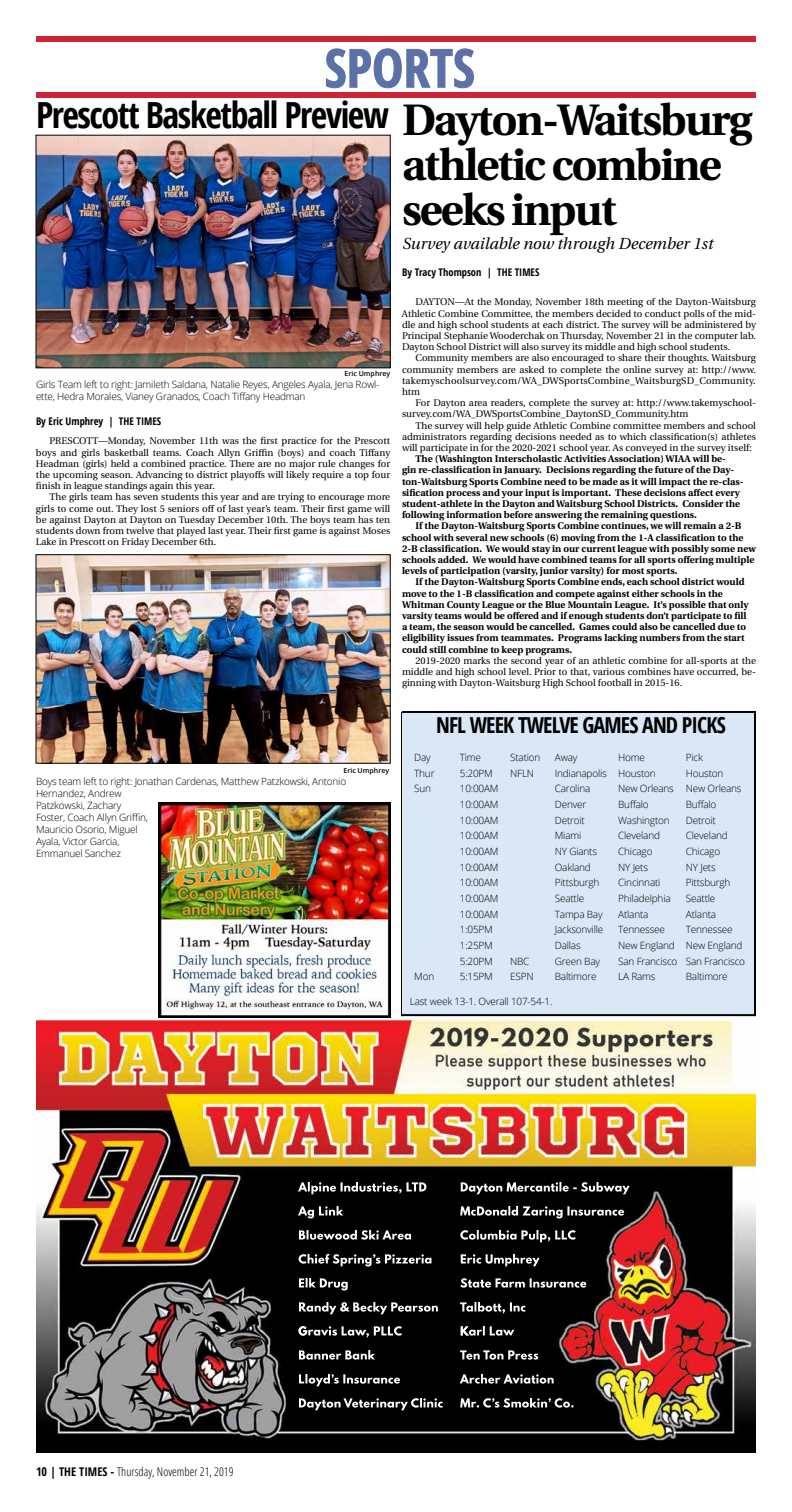
<style>
.page{position:relative;width:792px;height:1512px;background:#fff}
.page>*{position:absolute;margin:0;border:0;box-sizing:border-box;transform-origin:0 0}
.t1{font:700 condensed 53px "Open Sans";color:#5b71a7}
.t2{font:700 44px/45px "Heuristica";letter-spacing:-.04em;color:#000}
.t3{font:700 condensed 36px "Open Sans";letter-spacing:-.04em;color:#000}
.t4{font:700 condensed 22px "Open Sans";letter-spacing:-.04em;color:#000}
.t5{font:italic 16px "Heuristica";color:#000}
.t6{font:300 condensed 12px "Open Sans";color:#000}
.t7{font:700 condensed 10.5px "Open Sans";color:#000}
.t8{font:300 10px/12px "Open Sans";letter-spacing:-.02em;color:#000}
.t9{font:9.7px/11.2px "Heuristica";color:#000;text-align:justify}
.t10{font:700 9.7px/11.2px "Heuristica";color:#000}
.t11{font:600 7px "Open Sans";color:#000}
.s1{font-weight:700}
</style>
<div class="page">
<svg style="left:325px;top:48px;width:149px;height:41px"></svg>
<div style="left:36px;top:36px;width:720px;height:6px;background:#cd2438"></div>
<div style="left:36px;top:92px;width:720px;height:6px;background:#cd2438"></div>
<hr style="left:401px;top:712px;width:2px;height:304px;background:#000">
<img style="left:36px;top:1021px;width:720px;height:432px">
<div style="left:403px;top:711px;width:353px;height:304px;background:#d9e7f6"></div>
<hr style="left:402px;top:1014px;width:353px;height:2px;background:#000">
<hr style="left:402px;top:711px;width:354px;height:2px;background:#000">
<img style="left:38px;top:137px;width:351px;height:229px">
<div style="left:36px;top:135px;width:355px;height:233px;border:1px solid #000"></div>
<img style="left:38px;top:556px;width:351px;height:206px">
<div style="left:36px;top:554px;width:355px;height:210px;border:1px solid #000"></div>
<img style="left:158px;top:803px;width:233px;height:214px">
<hr style="left:754px;top:712px;width:2px;height:304px;background:#000">
<h1 class="t1" style="left:325px;top:31px;width:152px">SPORTS</h1>
<h3 class="t3" style="left:36px;top:90px;width:355px">Prescott Basketball Preview</h3>
<p class="t11" style="left:345px;top:369px;width:47px">Eric Umphrey</p>
<p class="t8" style="left:36px;top:378px;width:345px">Girls Team left to right: Jamileth Saldana, Natalie Reyes, Angeles Ayala, Jena Rowl&shy;ette, Hedra Morales, Vianey Granados, Coach Tiffany Headman</p>
<p class="t7" style="left:36px;top:414px;width:127px">By Eric Umphrey | THE TIMES</p>
<p class="t9" style="left:36px;top:436px;width:356px;text-indent:14px">PRESCOTT—Monday, November 11th was the first practice for the Prescott boys and girls basketball teams. Coach Allyn Griffin (boys) and coach Tiffany Headman (girls) held a combined practice. There are no major rule changes for the upcoming season. Advancing to district playoffs will likely require a top four finish in league standings again this year.</p>
<p class="t9" style="left:36px;top:492px;width:356px;text-indent:14px">The girls team has seven students this year and are trying to encourage more girls to come out. They lost 5 seniors off of last year’s team. Their first game will be against Dayton at Dayton on Tuesday December 10th. The boys team has ten students down from twelve that played last year. Their first game is against Moses Lake in Prescott on Friday December 6th.</p>
<h2 class="t2" style="left:402px;top:96px;width:352px">Dayton-Waitsburg athletic combine seeks input</h2>
<p class="t7" style="left:402px;top:265px;width:139px">By Tracy Thompson | THE TIMES</p>
<h3 class="t5" style="left:402px;top:232px;width:312px">Survey available now through December 1st</h3>
<p class="t9" style="left:402px;top:297px;width:356px;text-indent:14px">DAYTON—At the Monday, November 18th meeting of the Dayton-Waitsburg Athletic Combine Committee, the members decided to conduct polls of the mid&shy;dle and high school students at each district. The survey will be administered by Principal Stephanie Wooderchak on Thursday, November 21 in the computer lab.<br>Dayton School District will also survey its middle and high school students.</p>
<p class="t9" style="left:402px;top:353px;width:356px;text-indent:14px">Community members are also encouraged to share their thoughts. Waitsburg community members are asked to complete the online survey at: http://www. takemyschoolsurvey.com/WA_DWSportsCombine_WaitsburgSD_Community. htm</p>
<p class="t9" style="left:402px;top:397px;width:355px;text-indent:14px">For Dayton area readers, complete the survey at: http://www.takemyschool&shy;survey.com/WA_DWSportsCombine_DaytonSD_Community.htm</p>
<p class="t9" style="left:402px;top:420px;width:355px;text-indent:14px">The survey will help guide Athletic Combine committee members and school administrators regarding decisions needed as to which classification(s) athletes will participate in for the 2020-2021 school year. As conveyed in the survey itself:</p>
<p class="t10" style="left:402px;top:453px;width:343px;text-indent:14px">The (Washington Interscholastic Activities Association) WIAA will be-<br>gin re-classification in January. Decisions regarding the future of the Day&shy;ton-Waitsburg Sports Combine need to be made as it will impact the re-clas&shy;sification process and your input is important. These decisions affect every student-athlete in the Dayton and Waitsburg School Districts. Consider the following information before answering the remaining questions.</p>
<p class="t10" style="left:402px;top:520px;width:355px;text-indent:14px">If the Dayton-Waitsburg Sports Combine continues, we will remain a 2-B school with several new schools (6) moving from the 1-A classification to the 2-B classification. We would stay in our current league with possibly some new schools added. We would have combined teams for all sports offering multiple levels of participation (varsity, junior varsity) for most sports.</p>
<p class="t10" style="left:402px;top:576px;width:348px;text-indent:14px">If the Dayton-Waitsburg Sports Combine ends, each school district would move to the 1-B classification and compete against either schools in the Whitman County League or the Blue Mountain League. It’s possible that only varsity teams would be offered and if enough students don’t participate to fill a team, the season would be cancelled. Games could also be cancelled due to eligibility issues from teammates. Programs lacking numbers from the start could still combine to keep programs.</p>
<p class="t9" style="left:402px;top:655px;width:355px;text-indent:14px">2019-2020 marks the second year of an athletic combine for all-sports at the middle and high school level. Prior to that, various combines have occurred, be&shy;ginning with Dayton-Waitsburg High School football in 2015-16.</p>
<p class="t11" style="left:343px;top:766px;width:47px">Eric Umphrey</p>
<p class="t8" style="left:36px;top:775px;width:312px">Boys team left to right: Jonathan Cardenas, Matthew Patzkowski, Antonio<br>Hernandez, Andrew<br>Patzkowski, Zachary<br>Foster, Coach Allyn Griffin,<br>Mauricio Osorio, Miguel<br>Ayala, Victor Garcia,<br>Emmanuel Sanchez</p>
<h3 class="t4" style="left:436px;top:710px;width:291px">NFL WEEK TWELVE GAMES AND PICKS</h3>
<p class="t8" style="left:414px;top:751px;width:18px">Day</p>
<p class="t8" style="left:460px;top:751px;width:23px">Time</p>
<p class="t8" style="left:510px;top:751px;width:32px">Station</p>
<p class="t8" style="left:555px;top:751px;width:24px">Away</p>
<p class="t8" style="left:618px;top:751px;width:28px">Home</p>
<p class="t8" style="left:686px;top:751px;width:19px">Pick</p>
<p class="t8" style="left:414px;top:767px;width:22px">Thur</p>
<p class="t8" style="left:460px;top:767px;width:34px">5:20PM</p>
<p class="t8" style="left:510px;top:767px;width:25px">NFLN</p>
<p class="t8" style="left:555px;top:767px;width:102px">Indianapolis Houston</p>
<p class="t8" style="left:686px;top:767px;width:39px">Houston</p>
<p class="t8" style="left:414px;top:783px;width:18px">Sun</p>
<p class="t8" style="left:460px;top:783px;width:40px">10:00AM</p>
<p class="t8" style="left:555px;top:783px;width:37px">Carolina</p>
<p class="t8" style="left:618px;top:783px;width:125px">New Orleans New Orleans</p>
<p class="t8" style="left:460px;top:798px;width:40px">10:00AM</p>
<p class="t8" style="left:555px;top:798px;width:33px">Denver</p>
<p class="t8" style="left:618px;top:798px;width:32px">Buffalo</p>
<p class="t8" style="left:686px;top:798px;width:32px">Buffalo</p>
<p class="t8" style="left:460px;top:814px;width:40px">10:00AM</p>
<p class="t8" style="left:555px;top:814px;width:32px">Detroit</p>
<p class="t8" style="left:618px;top:814px;width:53px">Washington</p>
<p class="t8" style="left:686px;top:814px;width:32px">Detroit</p>
<p class="t8" style="left:460px;top:829px;width:40px">10:00AM</p>
<p class="t8" style="left:555px;top:829px;width:28px">Miami</p>
<p class="t8" style="left:618px;top:829px;width:43px">Cleveland</p>
<p class="t8" style="left:686px;top:829px;width:43px">Cleveland</p>
<p class="t8" style="left:460px;top:845px;width:40px">10:00AM</p>
<p class="t8" style="left:555px;top:845px;width:44px">NY Giants</p>
<p class="t8" style="left:618px;top:845px;width:36px">Chicago</p>
<p class="t8" style="left:686px;top:845px;width:36px">Chicago</p>
<p class="t8" style="left:460px;top:861px;width:40px">10:00AM</p>
<p class="t8" style="left:555px;top:861px;width:37px">Oakland</p>
<p class="t8" style="left:618px;top:861px;width:31px">NY Jets</p>
<p class="t8" style="left:686px;top:861px;width:31px">NY Jets</p>
<p class="t8" style="left:460px;top:876px;width:40px">10:00AM</p>
<p class="t8" style="left:555px;top:876px;width:46px">Pittsburgh</p>
<p class="t8" style="left:618px;top:876px;width:44px">Cincinnati</p>
<p class="t8" style="left:686px;top:876px;width:46px">Pittsburgh</p>
<p class="t8" style="left:460px;top:892px;width:40px">10:00AM</p>
<p class="t8" style="left:555px;top:892px;width:31px">Seattle</p>
<p class="t8" style="left:618px;top:892px;width:54px">Philadelphia</p>
<p class="t8" style="left:686px;top:892px;width:31px">Seattle</p>
<p class="t8" style="left:460px;top:908px;width:40px">10:00AM</p>
<p class="t8" style="left:555px;top:908px;width:49px">Tampa Bay</p>
<p class="t8" style="left:618px;top:908px;width:32px">Atlanta</p>
<p class="t8" style="left:686px;top:908px;width:32px">Atlanta</p>
<p class="t8" style="left:460px;top:923px;width:34px">1:05PM</p>
<p class="t8" style="left:555px;top:923px;width:50px">Jacksonville</p>
<p class="t8" style="left:618px;top:923px;width:48px">Tennessee</p>
<p class="t8" style="left:686px;top:923px;width:48px">Tennessee</p>
<p class="t8" style="left:460px;top:939px;width:34px">1:25PM</p>
<p class="t8" style="left:555px;top:939px;width:27px">Dallas</p>
<p class="t8" style="left:618px;top:939px;width:126px">New England New England</p>
<p class="t8" style="left:460px;top:955px;width:34px">5:20PM</p>
<p class="t8" style="left:510px;top:955px;width:21px">NBC</p>
<p class="t8" style="left:555px;top:955px;width:47px">Green Bay</p>
<p class="t8" style="left:618px;top:955px;width:128px">San Francisco San Francisco</p>
<p class="t8" style="left:414px;top:970px;width:21px">Mon</p>
<p class="t8" style="left:460px;top:970px;width:34px">5:15PM</p>
<p class="t8" style="left:510px;top:970px;width:25px">ESPN</p>
<p class="t8" style="left:555px;top:970px;width:43px">Baltimore</p>
<p class="t8" style="left:618px;top:970px;width:39px">LA Rams</p>
<p class="t8" style="left:686px;top:970px;width:43px">Baltimore</p>
<p class="t8" style="left:410px;top:995px;width:144px">Last week 13-1. Overall 107-54-1.</p>
<p class="t6" style="left:36px;top:1464px;width:199px"><span class="s1">10 | THE TIMES -</span> Thursday, November 21, 2019</p>
</div>
